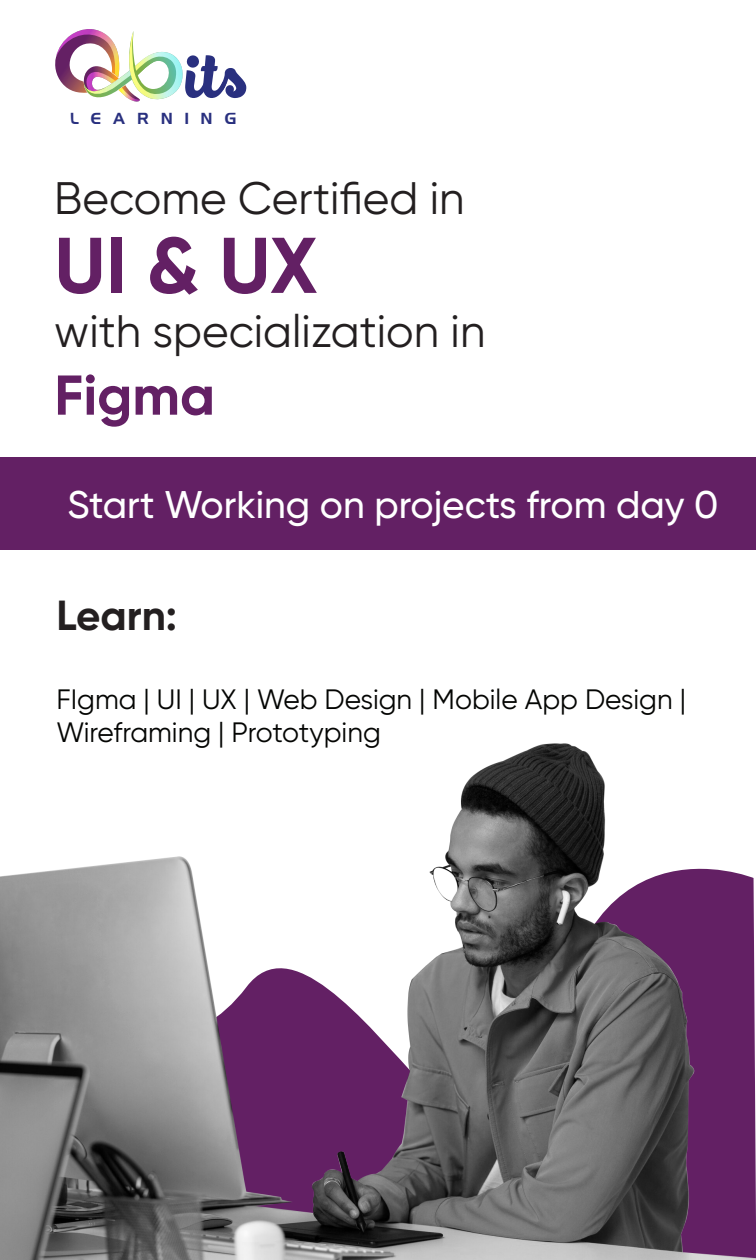
<style>
.page{position:relative;width:756px;height:1260px;background:#fff}
.page>*{position:absolute;margin:0;border:0;box-sizing:border-box;transform-origin:0 0}
.t1{font:700 78.75px "Gilroy";color:#632064}
.t2{font:60.38px "Black Fat";color:#29307f}
.t3{font:700 56px "Gilroy";color:#632064}
.t4{font:45.5px "Gilroy";color:#231f20}
.t5{font:700 42px "Gilroy";color:#231f20}
.t6{font:500 38.5px "Gilroy";color:#fff}
.t7{font:28px/33.2px "Gilroy";color:#040503}
.t8{font:15.58px "Newtown";letter-spacing:.78em;color:#29307f}
</style>
<div class="page">
<div style="left:0;top:458px;width:756px;height:92px;background:#632064"></div>
<img style="left:55px;top:29px;width:128px;height:73px">
<img style="left:0;top:743px;width:756px;height:517px">
<h2 class="t2" style="left:186px;top:40px;width:67px">its</h2>
<p class="t8" style="left:70px;top:109px;width:168px">LEARNING</p>
<h3 class="t4" style="left:54px;top:170px;width:412px">Become Certified in</h3>
<h1 class="t1" style="left:54px;top:216px;width:265px">UI &amp; UX</h1>
<h3 class="t4" style="left:54px;top:304px;width:433px">with specialization in</h3>
<h3 class="t3" style="left:54px;top:360px;width:162px">Figma</h3>
<h3 class="t6" style="left:68px;top:481px;width:652px">Start Working on projects from day 0</h3>
<h3 class="t5" style="left:56px;top:589px;width:122px">Learn:</h3>
<p class="t7" style="left:56px;top:682px;width:631px">FIgma | UI | UX | Web Design | Mobile App Design |<br>Wireframing | Prototyping</p>
</div>
